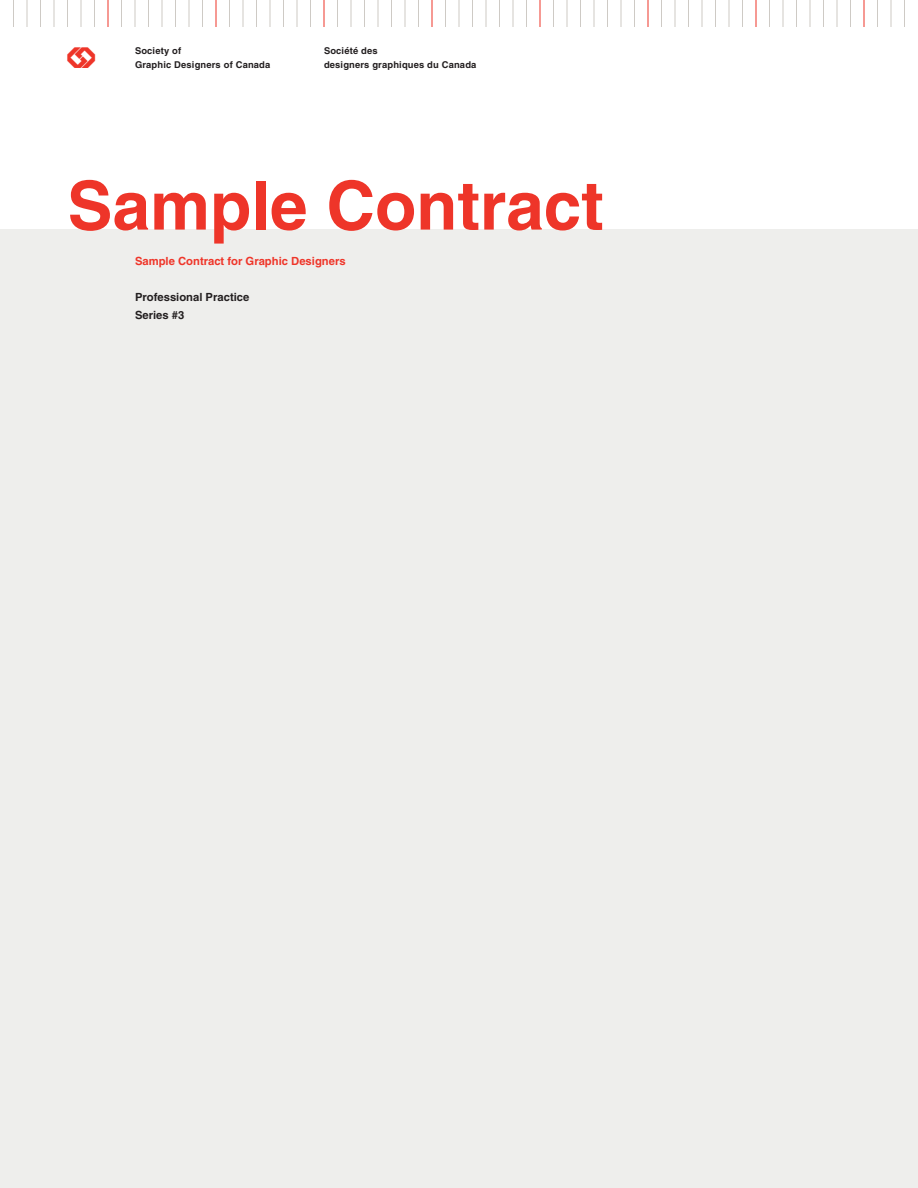
<style>
.page{position:relative;width:918px;height:1188px;background:#fff}
.page>*{position:absolute;margin:0;border:0;box-sizing:border-box;transform-origin:0 0}
.t1{font:700 67.5px "Helvetica";color:#ee3529}
.t2{font:25.8px "GDC Fontshack 5";color:#ee3529}
.t3{font:700 11.25px "Helvetica";color:#ee3529}
.t4{font:700 11.25px/18px "Helvetica";color:#231f20}
.t5{font:700 9.3px/13.5px "Helvetica";letter-spacing:.015em;color:#231f20}
</style>
<div class="page">
<div style="left:0;top:230px;width:918px;height:958px;background:#eeeeec"></div>
<svg style="left:13px;top:0;width:1px;height:27px"></svg>
<svg style="left:27px;top:0;width:1px;height:27px"></svg>
<svg style="left:40px;top:0;width:1px;height:27px"></svg>
<svg style="left:54px;top:0;width:1px;height:27px"></svg>
<svg style="left:67px;top:0;width:1px;height:27px"></svg>
<svg style="left:81px;top:0;width:1px;height:27px"></svg>
<svg style="left:94px;top:0;width:1px;height:27px"></svg>
<svg style="left:108px;top:0;width:1px;height:27px"></svg>
<svg style="left:121px;top:0;width:1px;height:27px"></svg>
<svg style="left:135px;top:0;width:1px;height:27px"></svg>
<svg style="left:148px;top:0;width:1px;height:27px"></svg>
<svg style="left:162px;top:0;width:1px;height:27px"></svg>
<svg style="left:175px;top:0;width:1px;height:27px"></svg>
<svg style="left:189px;top:0;width:1px;height:27px"></svg>
<svg style="left:202px;top:0;width:1px;height:27px"></svg>
<svg style="left:216px;top:0;width:1px;height:27px"></svg>
<svg style="left:229px;top:0;width:1px;height:27px"></svg>
<svg style="left:243px;top:0;width:1px;height:27px"></svg>
<svg style="left:256px;top:0;width:1px;height:27px"></svg>
<svg style="left:270px;top:0;width:1px;height:27px"></svg>
<svg style="left:283px;top:0;width:1px;height:27px"></svg>
<svg style="left:297px;top:0;width:1px;height:27px"></svg>
<svg style="left:310px;top:0;width:1px;height:27px"></svg>
<svg style="left:324px;top:0;width:1px;height:27px"></svg>
<svg style="left:337px;top:0;width:1px;height:27px"></svg>
<svg style="left:351px;top:0;width:1px;height:27px"></svg>
<svg style="left:364px;top:0;width:1px;height:27px"></svg>
<svg style="left:378px;top:0;width:1px;height:27px"></svg>
<svg style="left:391px;top:0;width:1px;height:27px"></svg>
<svg style="left:405px;top:0;width:1px;height:27px"></svg>
<svg style="left:418px;top:0;width:1px;height:27px"></svg>
<svg style="left:432px;top:0;width:1px;height:27px"></svg>
<svg style="left:445px;top:0;width:1px;height:27px"></svg>
<svg style="left:459px;top:0;width:1px;height:27px"></svg>
<svg style="left:472px;top:0;width:1px;height:27px"></svg>
<svg style="left:486px;top:0;width:1px;height:27px"></svg>
<svg style="left:499px;top:0;width:1px;height:27px"></svg>
<svg style="left:513px;top:0;width:1px;height:27px"></svg>
<svg style="left:526px;top:0;width:1px;height:27px"></svg>
<svg style="left:540px;top:0;width:1px;height:27px"></svg>
<svg style="left:648px;top:0;width:1px;height:27px"></svg>
<svg style="left:553px;top:0;width:1px;height:27px"></svg>
<svg style="left:567px;top:0;width:1px;height:27px"></svg>
<svg style="left:580px;top:0;width:1px;height:27px"></svg>
<svg style="left:594px;top:0;width:1px;height:27px"></svg>
<svg style="left:607px;top:0;width:1px;height:27px"></svg>
<svg style="left:621px;top:0;width:1px;height:27px"></svg>
<svg style="left:634px;top:0;width:1px;height:27px"></svg>
<svg style="left:661px;top:0;width:1px;height:27px"></svg>
<svg style="left:675px;top:0;width:1px;height:27px"></svg>
<svg style="left:688px;top:0;width:1px;height:27px"></svg>
<svg style="left:702px;top:0;width:1px;height:27px"></svg>
<svg style="left:715px;top:0;width:1px;height:27px"></svg>
<svg style="left:729px;top:0;width:1px;height:27px"></svg>
<svg style="left:742px;top:0;width:1px;height:27px"></svg>
<svg style="left:756px;top:0;width:1px;height:27px"></svg>
<svg style="left:769px;top:0;width:1px;height:27px"></svg>
<svg style="left:783px;top:0;width:1px;height:27px"></svg>
<svg style="left:796px;top:0;width:1px;height:27px"></svg>
<svg style="left:810px;top:0;width:1px;height:27px"></svg>
<svg style="left:823px;top:0;width:1px;height:27px"></svg>
<svg style="left:837px;top:0;width:1px;height:27px"></svg>
<svg style="left:850px;top:0;width:1px;height:27px"></svg>
<svg style="left:864px;top:0;width:1px;height:27px"></svg>
<svg style="left:877px;top:0;width:1px;height:27px"></svg>
<svg style="left:891px;top:0;width:1px;height:27px"></svg>
<svg style="left:904px;top:0;width:1px;height:27px"></svg>
<h2 class="t2" style="left:68px;top:44px;width:31px">G</h2>
<p class="t5" style="left:135px;top:45px;width:137px">Society of<br>Graphic Designers of Canada</p>
<p class="t5" style="left:324px;top:45px;width:154px">Société des<br>designers graphiques du Canada</p>
<h1 class="t1" style="left:68px;top:181px;width:538px">Sample Contract</h1>
<p class="t3" style="left:135px;top:257px;width:212px">Sample Contract for Graphic Designers</p>
<p class="t4" style="left:135px;top:289px;width:116px">Professional Practice<br>Series #3</p>
</div>
